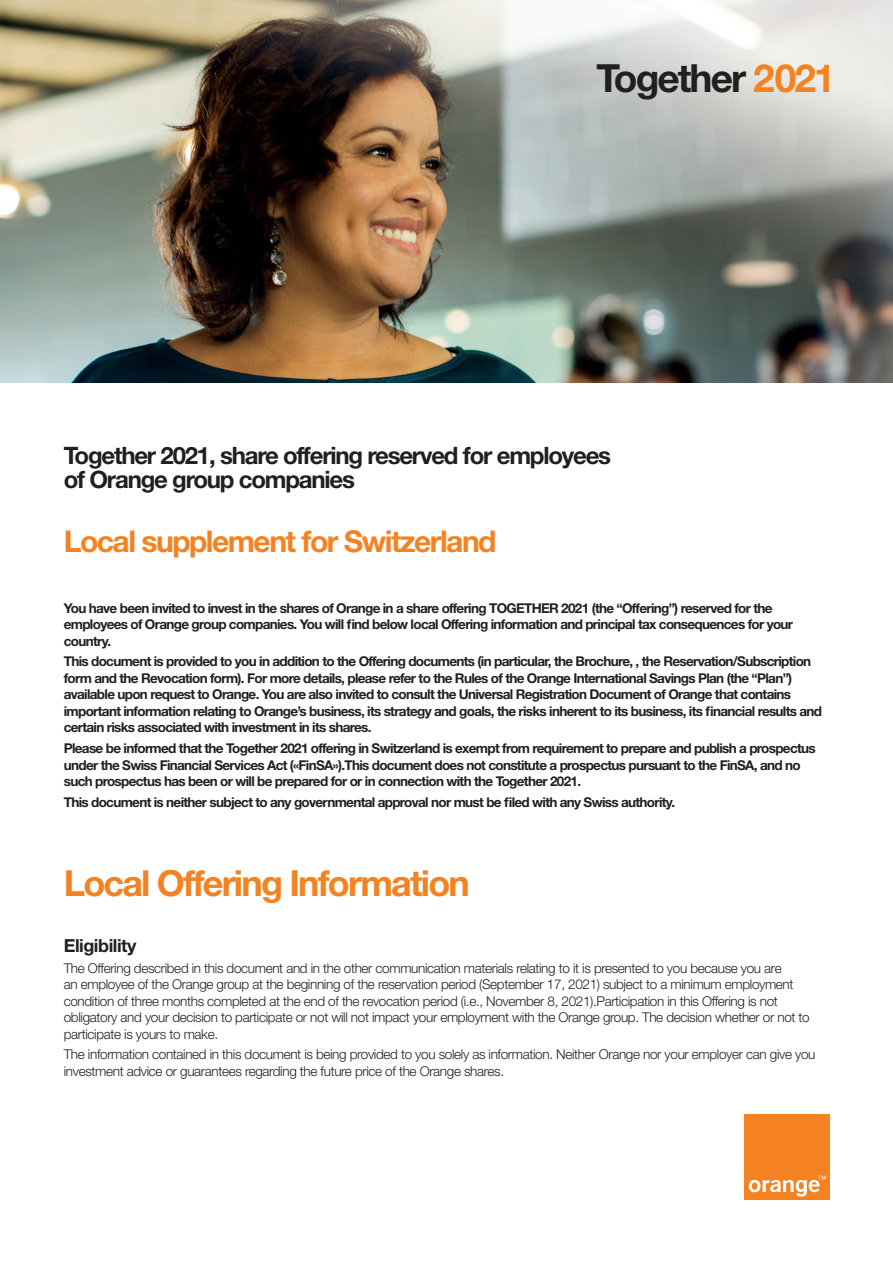
<style>
.page{position:relative;width:893px;height:1263px;background:#fff}
.page>*{position:absolute;margin:0;border:0;box-sizing:border-box;transform-origin:0 0}
.t1{font:700 38.85px "Helvetica Neue LT Std";letter-spacing:-.05em;color:#231f20}
.t2{font:700 36px "Helvetica Neue LT Std";letter-spacing:-.05em;color:#f58220}
.t3{font:700 30px "Helvetica Neue LT Std";letter-spacing:-.05em;color:#f58220}
.t4{font:700 24px/24px "Helvetica Neue LT Std";letter-spacing:-.05em;color:#231f20}
.t5{font:700 18px "Helvetica Neue LT Std";letter-spacing:-.025em;color:#231f20}
.t6{font:700 13.5px/16.5px "Helvetica Neue LT Std";letter-spacing:-.05em;color:#231f20}
.t7{font:300 13.5px/16.5px "Helvetica Neue LT Std";letter-spacing:-.025em;color:#231f20}
.s1{color:#f58220}
</style>
<div class="page">
<img style="left:0;top:0;width:893px;height:383px">
<div style="left:744px;top:1114px;width:85px;height:85px;background:#f58220"></div>
<svg style="left:749px;top:1176px;width:77px;height:20px"></svg>
<p class="t1" style="left:596px;top:54px;width:241px">Together <span class="s1">2021</span></p>
<p class="t4" style="left:64px;top:443px;width:549px">Together 2021, share offering reserved for employees of Orange group companies</p>
<p class="t3" style="left:64px;top:522px;width:434px">Local supplement for Switzerland</p>
<p class="t6" style="left:64px;top:599px;width:731px">You have been invited to invest in the shares of Orange in a share offering TOGETHER 2021 (the “Offering”) reserved for the employees of Orange group companies. You will find below local Offering information and principal tax consequences for your country.</p>
<p class="t6" style="left:64px;top:653px;width:760px">This document is provided to you in addition to the Offering documents (in particular, the Brochure, , the Reservation/Subscription form and the Revocation form). For more details, please refer to the Rules of the Orange International Savings Plan (the “Plan”) available upon request to Orange. You are also invited to consult the Universal Registration Document of Orange that contains important information relating to Orange’s business, its strategy and goals, the risks inherent to its business, its financial results and certain risks associated with investment in its shares.</p>
<p class="t6" style="left:64px;top:740px;width:753px">Please be informed that the Together 2021 offering in Switzerland is exempt from requirement to prepare and publish a prospectus under the Swiss Financial Services Act («FinSA»).This document does not constitute a prospectus pursuant to the FinSA, and no such prospectus has been or will be prepared for or in connection with the Together 2021.</p>
<p class="t6" style="left:64px;top:793px;width:613px">This document is neither subject to any governmental approval nor must be filed with any Swiss authority.</p>
<p class="t2" style="left:64px;top:861px;width:408px">Local Offering Information</p>
<p class="t5" style="left:64px;top:934px;width:74px">Eligibility</p>
<p class="t7" style="left:64px;top:959px;width:747px">The Offering described in this document and in the other communication materials relating to it is presented to you because you are<br>an employee of the Orange group at the beginning of the reservation period (September 17, 2021) subject to a minimum employment condition of three months completed at the end of the revocation period (i.e., November 8, 2021).Participation in this Offering is not obligatory and your decision to participate or not will not impact your employment with the Orange group. The decision whether or not to participate is yours to make.</p>
<p class="t7" style="left:64px;top:1046px;width:753px">The information contained in this document is being provided to you solely as information. Neither Orange nor your employer can give you investment advice or guarantees regarding the future price of the Orange shares.</p>
</div>
